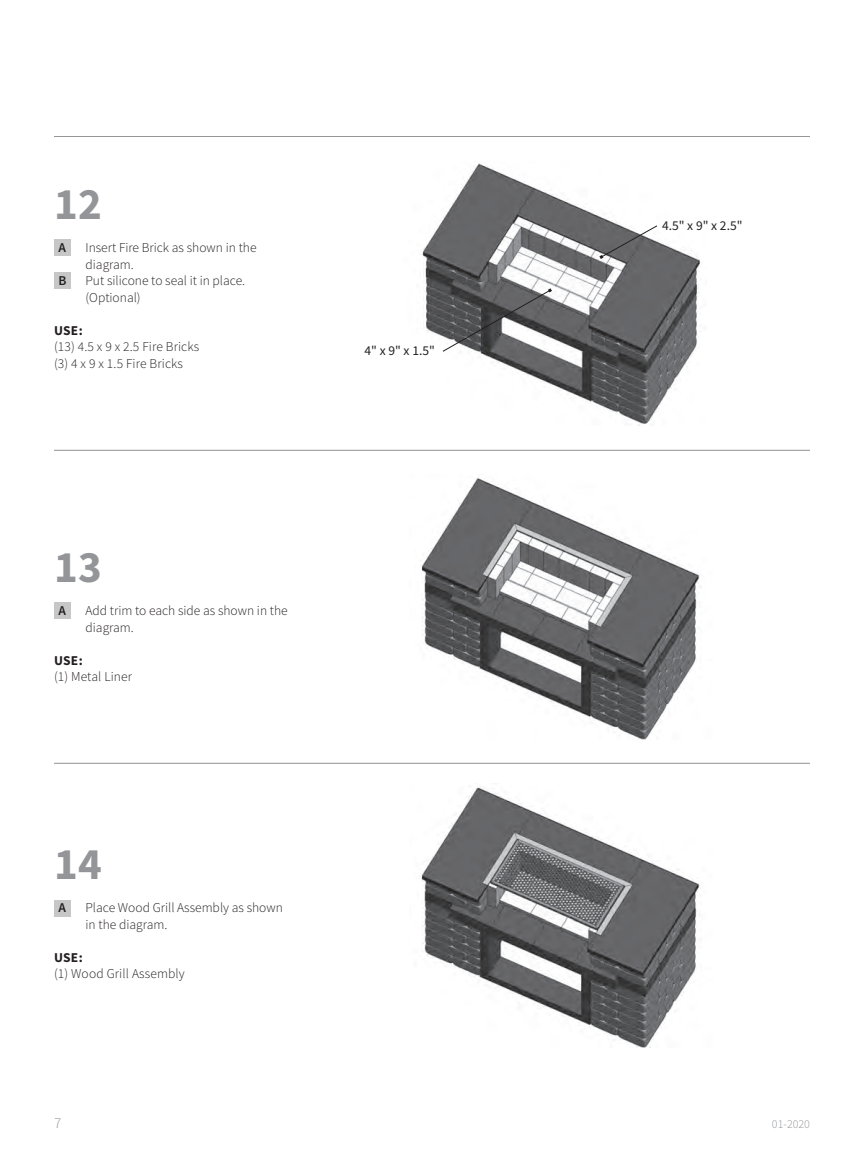
<style>
.page{position:relative;width:864px;height:1175px;background:#fff}
.page>*{position:absolute;margin:0;border:0;box-sizing:border-box;transform-origin:0 0}
.Instructional_Text{font:700 45px "Source Sans Pro";color:#939598}
.t1{font:300 15px "Source Sans Pro";color:#939598}
.Instructional_Text-2{font:300 13.5px/16.5px "Source Sans Pro";color:#231f20}
.t2{font:13.5px "Source Sans Pro";color:#231f20}
.t3{font:600 13.5px "Source Sans Pro";color:#231f20}
.Instructional_Text-3{font:700 13.5px "Source Sans Pro";color:#231f20}
.t4{font:300 12px "Source Sans Pro";color:#939598}
.s1{font-weight:700}
</style>
<div class="page">
<hr style="left:54px;top:136px;width:756px;height:1px;background:#231f20">
<hr style="left:54px;top:450px;width:756px;height:1px;background:#231f20">
<hr style="left:54px;top:763px;width:756px;height:1px;background:#231f20">
<img style="left:421px;top:478px;width:280px;height:261px">
<div style="left:54px;top:602px;width:16px;height:17px;background:#c8c7c7"></div>
<img style="left:421px;top:787px;width:280px;height:260px">
<div style="left:54px;top:899px;width:16px;height:17px;background:#c8c7c7"></div>
<div style="left:54px;top:272px;width:16px;height:16px;background:#c8c7c7"></div>
<img style="left:422px;top:163px;width:279px;height:263px">
<div style="left:54px;top:239px;width:17px;height:16px;background:#c8c7c7"></div>
<svg style="left:599px;top:225px;width:59px;height:34px"></svg>
<svg style="left:442px;top:288px;width:110px;height:64px"></svg>
<p class="Instructional_Text" style="left:54px;top:175px;width:49px">12</p>
<p class="t3" style="left:59px;top:239px;width:9px">A</p>
<p class="Instructional_Text-2" style="left:86px;top:239px;width:173px">Insert Fire Brick as shown in the diagram.</p>
<p class="t3" style="left:59px;top:272px;width:10px">B</p>
<p class="Instructional_Text-2" style="left:86px;top:272px;width:161px">Put silicone to seal it in place. (Optional)</p>
<p class="Instructional_Text-3" style="left:54px;top:321px;width:30px">USE:</p>
<p class="Instructional_Text-2" style="left:54px;top:338px;width:147px">(13) 4.5 x 9 x 2.5 Fire Bricks</p>
<p class="Instructional_Text-2" style="left:54px;top:355px;width:131px">(3) 4 x 9 x 1.5 Fire Bricks</p>
<p class="Instructional_Text" style="left:54px;top:538px;width:49px">13</p>
<p class="t3" style="left:59px;top:602px;width:9px">A</p>
<p class="Instructional_Text-2" style="left:86px;top:602px;width:204px">Add trim to each side as shown in the diagram.</p>
<p class="Instructional_Text-2" style="left:54px;top:652px;width:80px"><span class="s1">USE:<br></span>(1) Metal Liner</p>
<p class="Instructional_Text" style="left:54px;top:835px;width:49px">14</p>
<p class="t3" style="left:59px;top:899px;width:9px">A</p>
<p class="Instructional_Text-2" style="left:86px;top:899px;width:199px">Place Wood Grill Assembly as shown in the diagram.</p>
<p class="Instructional_Text-2" style="left:54px;top:949px;width:132px"><span class="s1">USE:<br></span>(1) Wood Grill Assembly</p>
<p class="t2" style="left:364px;top:342px;width:72px">4" x 9" x 1.5"</p>
<p class="t2" style="left:662px;top:217px;width:82px">4.5" x 9" x 2.5"</p>
<p class="t1" style="left:54px;top:1113px;width:9px">7</p>
<p class="t4" style="left:772px;top:1116px;width:40px">01-2020</p>
</div>
